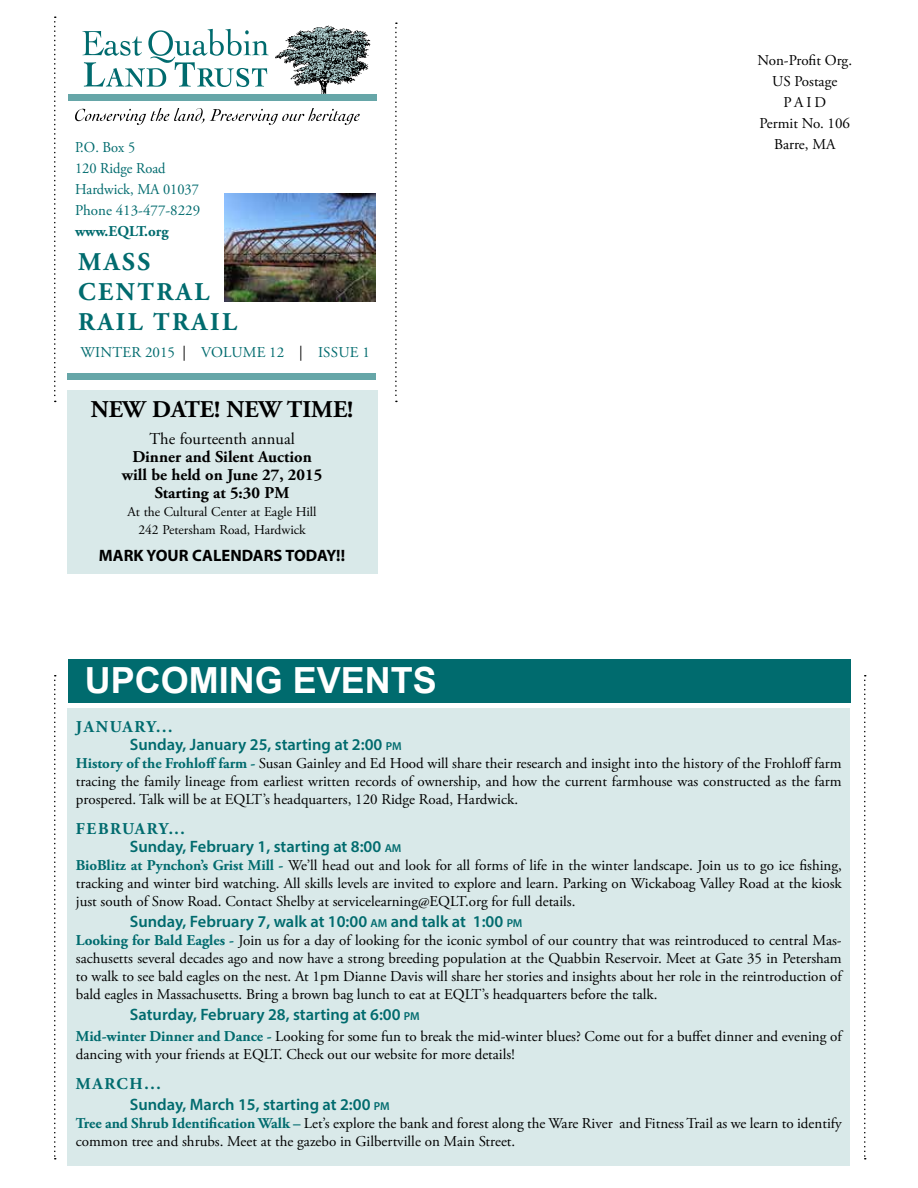
<style>
.page{position:relative;width:918px;height:1188px;background:#fff}
.page>*{position:absolute;margin:0;border:0;box-sizing:border-box;transform-origin:0 0}
.t1{font:700 36px "Arial";color:#fff}
.t2{font:700 25.5px/30px "Adobe Garamond Pro";letter-spacing:.1em;color:#006b6e}
.t3{font:700 24px "Adobe Garamond Pro";color:#000}
.t4{font:600 16.5px "Myriad Pro";color:#006b6e}
.t5{font:700 16.5px/18px "Adobe Garamond Pro";color:#000;text-align:center}
.t6{font:700 16.5px "Adobe Garamond Pro";letter-spacing:.1em;color:#006b6e}
.t7{font:700 16.5px "Myriad Pro";color:#000}
.t8{font:16.5px "Adobe Garamond Pro";color:#000}
.t9{font:15px/18px "Adobe Garamond Pro";color:#000;text-align:justify}
.t10{font:15px/21px "Adobe Garamond Pro";color:#006b6e;scale:.96 1}
.t11{font:15px "Adobe Garamond Pro";color:#006b6e}
.t12{font:700 15px "Adobe Garamond Pro";color:#006b6e}
.t13{font:13.5px/18px "Adobe Garamond Pro";color:#000;text-align:center}
.s1{color:#000}
.s2{font-size:11.55px}
.s3{font-weight:700;color:#006b6e}
</style>
<div class="page">
<div style="left:68px;top:391px;width:310px;height:183px;background:#d9e9e9"></div>
<svg style="left:54px;top:16px;width:2px;height:386px"></svg>
<svg style="left:864px;top:675px;width:2px;height:485px"></svg>
<img style="left:275px;top:25px;width:96px;height:69px">
<svg style="left:83px;top:29px;width:186px;height:58px"></svg>
<div style="left:68px;top:94px;width:309px;height:7px;background:#66a6a8"></div>
<svg style="left:395px;top:22px;width:2px;height:380px"></svg>
<div style="left:68px;top:373px;width:308px;height:7px;background:#66a6a8"></div>
<svg style="left:54px;top:675px;width:2px;height:485px"></svg>
<svg style="left:75px;top:108px;width:285px;height:17px"></svg>
<div style="left:68px;top:708px;width:782px;height:457px;background:#d9e9e9"></div>
<div style="left:68px;top:659px;width:783px;height:44px;background:#006b6e"></div>
<img style="left:225px;top:194px;width:150px;height:108px">
<p class="t10" style="left:75px;top:137px;width:132px">P.O. Box 5<br>120 Ridge Road<br>Hardwick, MA 01037<br>Phone 413-477-8229</p>
<p class="t12" style="left:75px;top:222px;width:95px">www.EQLT.org</p>
<h2 class="t2" style="left:78px;top:247px;width:161px">MASS<br>CENTRAL<br>RAIL TRAIL</h2>
<p class="t11" style="left:81px;top:344px;width:291px">WINTER 2015 <span class="s1">|</span> Volume 12 <span class="s1">|</span> Iss ue 1</p>
<h3 class="t3" style="left:91px;top:396px;width:264px">NEW DATE! NEW TIME!</h3>
<p class="t8" style="left:149px;top:429px;width:147px">The fourteenth annual</p>
<p class="t5" style="left:122px;top:448px;width:202px">Dinner and Silent Auction will be held on June 27, 2015<br>Starting at 5:30 PM</p>
<p class="t13" style="left:128px;top:503px;width:191px">At the Cultural Center at Eagle Hill<br>242 Petersham Road, Hardwick</p>
<p class="t7" style="left:99px;top:545px;width:154px">MARK YOUR CALENDAR</p>
<p class="t7" style="left:274px;top:545px;width:24px">S TODA</p>
<p class="t7" style="left:326px;top:545px;width:20px">Y!!</p>
<h1 class="t1" style="left:85px;top:656px;width:354px">UPCOMING EVENTS</h1>
<p class="t9" style="left:757px;top:50px;width:96px;line-height:21px;text-align:center">Non-Profit Org.<br>US Postage<br>PAID<br>Permit No. 106<br>Barre, MA</p>
<p class="t6" style="left:76px;top:717px;width:98px">JANUARY...</p>
<p class="t4" style="left:130px;top:734px;width:273px">Sunday, January 25, starting at 2:00 <span class="s2">PM</span></p>
<p class="t9" style="left:76px;top:755px;width:767px"><span class="s3">History of the Frohloff farm -</span> Susan Gainley and Ed Hood will share their research and insight into the history of the Frohloff farm tracing the family lineage from earliest written records of ownership, and how the current farmhouse was constructed as the farm prospered. Talk will be at EQLT’s headquarters, 120 Ridge Road, Hardwick.</p>
<p class="t6" style="left:76px;top:819px;width:110px">FEBRUARY...</p>
<p class="t4" style="left:130px;top:836px;width:273px">Sunday, February 1, starting at 8:00 <span class="s2">AM</span></p>
<p class="t9" style="left:76px;top:857px;width:768px"><span class="s3">BioBlitz at Pynchon’s Grist Mill -</span> We’ll head out and look for all forms of life in the winter landscape. Join us to go ice fishing, tracking and winter bird watching. All skills levels are invited to explore and learn. Parking on Wickaboag Valley Road at the kiosk just south of Snow Road. Contact Shelby at servicelearning@EQLT.org for full details.</p>
<p class="t4" style="left:130px;top:911px;width:394px">Sunday, February 7, walk at 10:00 <span class="s2">AM</span> and talk at 1:00 <span class="s2">PM</span></p>
<p class="t9" style="left:76px;top:932px;width:767px"><span class="s3">Looking for Bald Eagles -</span> Join us for a day of looking for the iconic symbol of our country that was reintroduced to central Mas&shy;sachusetts several decades ago and now have a strong breeding population at the Quabbin Reservoir. Meet at Gate 35 in Petersham to walk to see bald eagles on the nest. At 1pm Dianne Davis will share her stories and insights about her role in the reintroduction of bald eagles in Massachusetts. Bring a brown bag lunch to eat at EQLT’s headquarters before the talk.</p>
<p class="t4" style="left:130px;top:1004px;width:291px">Saturday, February 28, starting at 6:00 <span class="s2">PM</span></p>
<p class="t9" style="left:76px;top:1028px;width:767px"><span class="s3">Mid-winter Dinner and Dance -</span> Looking for some fun to break the mid-winter blues? Come out for a buffet dinner and evening of dancing with your friends at EQLT. Check out our website for more details!</p>
<p class="t6" style="left:76px;top:1074px;width:86px">MARCH...</p>
<p class="t4" style="left:130px;top:1094px;width:261px">Sunday, March 15, starting at 2:00 <span class="s2">PM</span></p>
<p class="t9" style="left:76px;top:1115px;width:767px"><span class="s3">Tree and Shrub Identification Walk –</span> Let’s explore the bank and forest along the Ware River and Fitness Trail as we learn to identify common tree and shrubs. Meet at the gazebo in Gilbertville on Main Street.</p>
</div>
